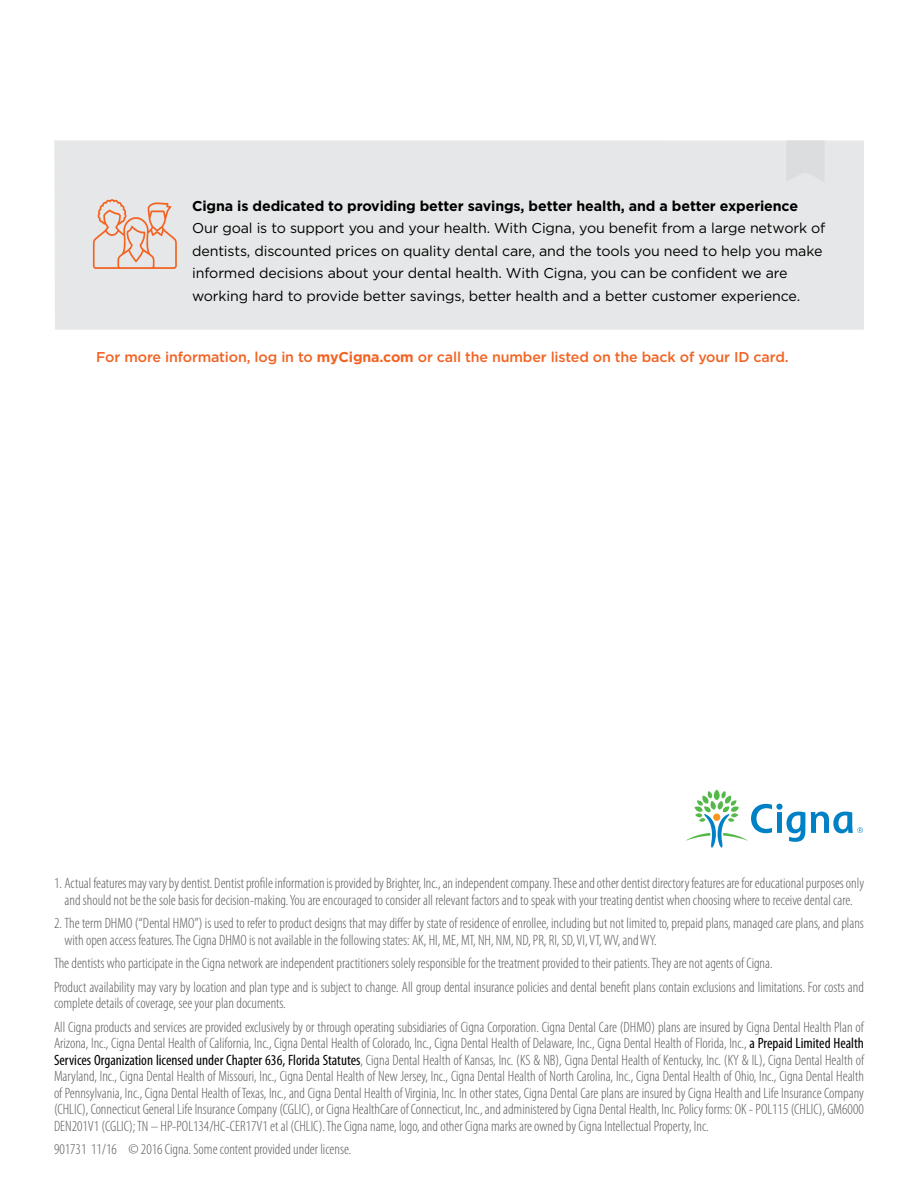
<style>
.page{position:relative;width:918px;height:1188px;background:#fff}
.page>*{position:absolute;margin:0;border:0;box-sizing:border-box;transform-origin:0 0}
.t1{font:300 condensed 15px/16.5px "Myriad Pro";color:#58595b}
.t2{font:14.25px/22.5px "Gotham";letter-spacing:-.01em;color:#000}
.t3{font:500 14.25px "Gotham";letter-spacing:-.01em;color:#f26322}
.t4{font:700 14.25px "Gotham";letter-spacing:-.01em;color:#000}
.s1{font-weight:700}
.s2{font-weight:400;color:#000}
</style>
<div class="page">
<div style="left:54px;top:140px;width:810px;height:190px;background:#e6e7e8"></div>
<svg style="left:786px;top:140px;width:39px;height:42px;background:#dddedf"></svg>
<svg style="left:686px;top:790px;width:177px;height:58px"></svg>
<svg style="left:93px;top:199px;width:84px;height:70px;background:#e8cdc1"></svg>
<p class="t4" style="left:192px;top:198px;width:608px">Cigna is dedicated to providing better savings, better health, and a better experience</p>
<p class="t2" style="left:192px;top:217px;width:635px">Our goal is to support you and your health. With Cigna, you benefit from a large network of dentists, discounted prices on quality dental care, and the tools you need to help you make informed decisions about your dental health. With Cigna, you can be confident we are working hard to provide better savings, better health and a better customer experience.</p>
<p class="t3" style="left:96px;top:348px;width:694px">For more information, log in to <span class="s1">myCigna.com</span> or call the number listed on the back of your ID card.</p>
<p class="t1" style="left:54px;top:875px;width:812px;text-align:center">1. Actual features may vary by dentist. Dentist profile information is provided by Brighter, Inc., an independent company. These and other dentist directory features are for educational purposes only and should not be the sole basis for decision-making. You are encouraged to consider all relevant factors and to speak with your treating dentist when choosing where to receive dental care.</p>
<p class="t1" style="left:64px;top:915px;width:801px;text-indent:-10px">2. The term DHMO (“Dental HMO”) is used to refer to product designs that may differ by state of residence of enrollee, including but not limited to, prepaid plans, managed care plans, and plans with open access features. The Cigna DHMO is not available in the following states: AK, HI, ME, MT, NH, NM, ND, PR, RI, SD, VI, VT, WV, and WY.</p>
<p class="t1" style="left:54px;top:952px;width:811px;line-height:23.5px">The dentists who participate in the Cigna network are independent practitioners solely responsible for the treatment provided to their patients. They are not agents of Cigna.<br>Product availability may vary by location and plan type and is subject to change. All group dental insurance policies and dental benefit plans contain exclusions and limitations. For costs and</p>
<p class="t1" style="left:54px;top:992px;width:811px;line-height:23.5px">complete details of coverage, see your plan documents.<br>All Cigna products and services are provided exclusively by or through operating subsidiaries of Cigna Corporation. Cigna Dental Care (DHMO) plans are insured by Cigna Dental Health Plan of</p>
<p class="t1" style="left:54px;top:1035px;width:812px;text-align:justify">Arizona, Inc., Cigna Dental Health of California, Inc., Cigna Dental Health of Colorado, Inc., Cigna Dental Health of Delaware, Inc., Cigna Dental Health of Florida, Inc., <span class="s2">a Prepaid Limited Health Services Organization licensed under Chapter 636, Florida Statutes</span>, Cigna Dental Health of Kansas, Inc. (KS &amp; NB), Cigna Dental Health of Kentucky, Inc. (KY &amp; IL), Cigna Dental Health of Maryland, Inc., Cigna Dental Health of Missouri, Inc., Cigna Dental Health of New Jersey, Inc., Cigna Dental Health of North Carolina, Inc., Cigna Dental Health of Ohio, Inc., Cigna Dental Health of Pennsylvania, Inc., Cigna Dental Health of Texas, Inc., and Cigna Dental Health of Virginia, Inc. In other states, Cigna Dental Care plans are insured by Cigna Health and Life Insurance Company (CHLIC), Connecticut General Life Insurance Company (CGLIC), or Cigna HealthCare of Connecticut, Inc., and administered by Cigna Dental Health, Inc. Policy forms: OK - POL115 (CHLIC), GM6000<br>DEN201V1 (CGLIC); TN – HP-POL134/HC-CER17V1 et al (CHLIC). The Cigna name, logo, and other Cigna marks are owned by Cigna Intellectual Property, Inc.</p>
<p class="t1" style="left:54px;top:1141px;width:299px">901731 11/16 © 2016 Cigna. Some content provided under license.</p>
</div>
